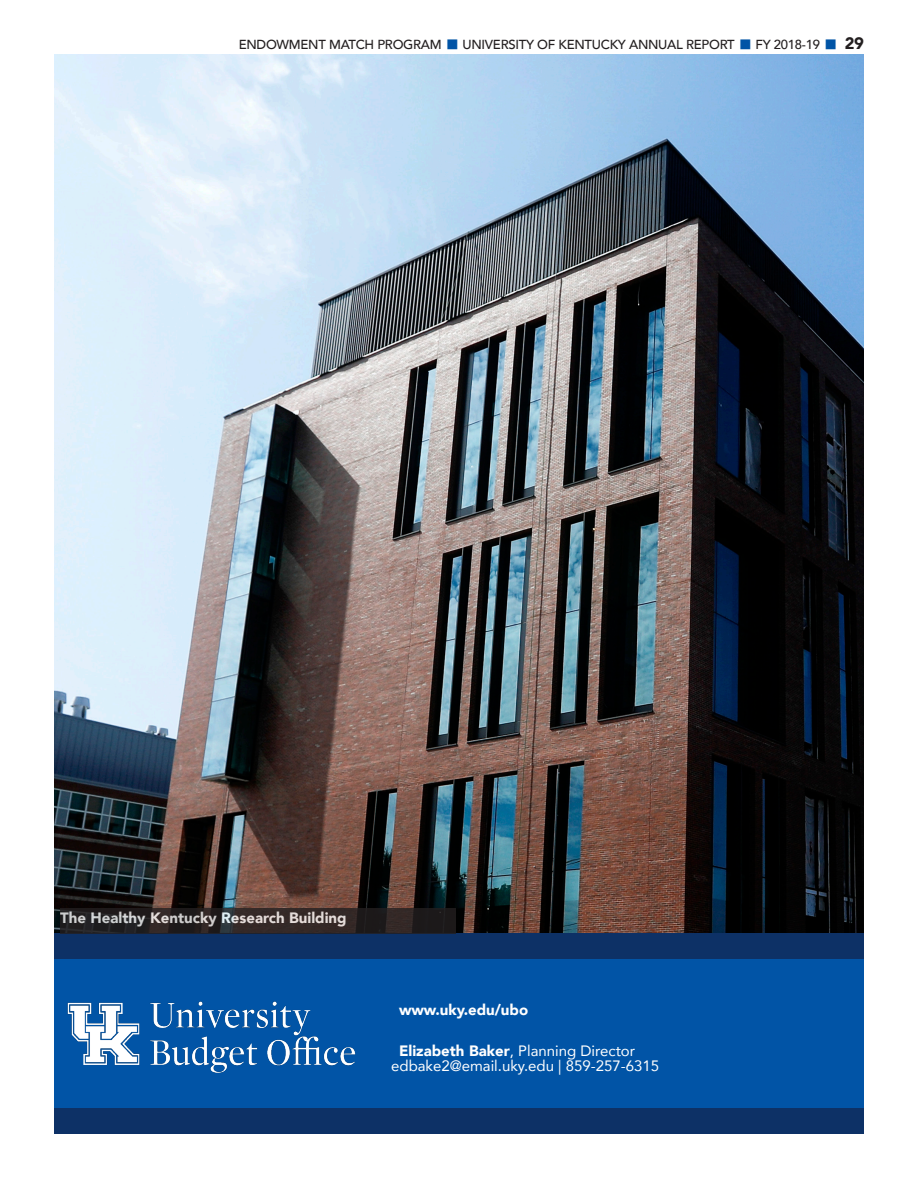
<style>
.page{position:relative;width:918px;height:1188px;background:#fff}
.page>*{position:absolute;margin:0;border:0;box-sizing:border-box;transform-origin:0 0}
.EMP_text{font:15px/15.8px "Avenir";color:#fff}
.EMP_text-2{font:900 15px "Avenir";color:#fff}
.t1{font:500 13.05px "Avenir";letter-spacing:-.02em;color:#231f20}
.s1{color:#0154a6}
.s2{font-weight:900;font-size:16.5px}
.s3{font-weight:900}
</style>
<div class="page">
<img style="left:54px;top:54px;width:810px;height:879px">
<div style="left:54px;top:958px;width:810px;height:150px;background:#0154a6"></div>
<div style="left:54px;top:1108px;width:810px;height:26px;background:#0d3166"></div>
<div style="left:54px;top:933px;width:810px;height:26px;background:#0d3166"></div>
<svg style="left:60px;top:908px;width:396px;height:25px;background:#282222"></svg>
<img style="left:67px;top:1001px;width:289px;height:72px">
<p class="t1" style="left:239px;top:33px;width:627px">ENDOWMENT MATCH PROGRAM <span class="s1">◼</span> UNIVERSITY OF KENTUCKY ANNUAL REPORT <span class="s1">◼</span> FY 2018-19 <span class="s1">◼</span> <span class="s2">29</span></p>
<p class="EMP_text-2" style="left:60px;top:905px;width:288px">The Healthy Kentucky Research Building</p>
<p class="EMP_text-2" style="left:399px;top:997px;width:131px">www.uky.edu/ubo</p>
<p class="EMP_text" style="left:391px;top:1042px;width:269px;text-indent:8px"><span class="s3">Elizabeth Baker</span>, Planning Director edbake2@email.uky.edu | 859-257-6315</p>
</div>
